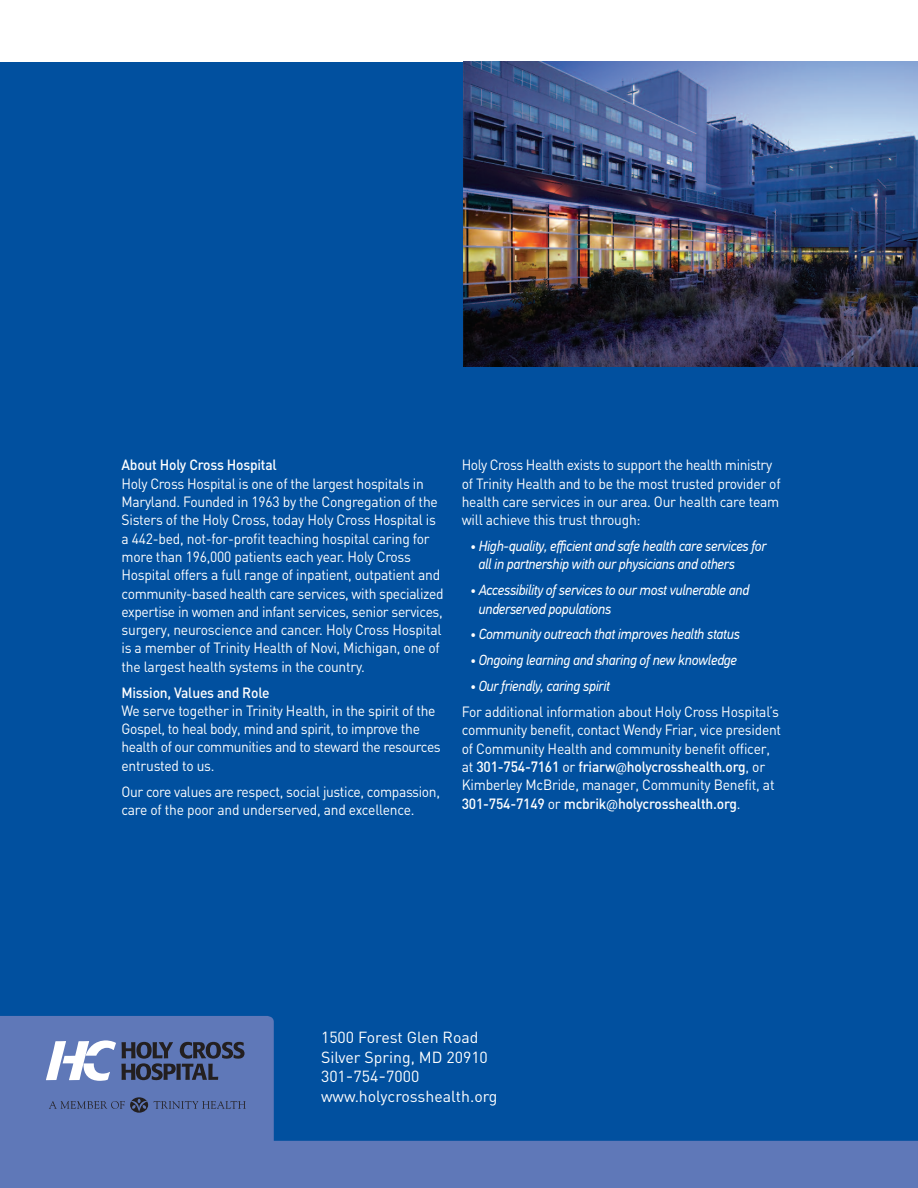
<style>
.page{position:relative;width:918px;height:1188px;background:#fff}
.page>*{position:absolute;margin:0;border:0;box-sizing:border-box;transform-origin:0 0}
.t1{font:15.9px/19.5px "DIN";color:#fff}
.t2{font:14.7px/18.3px "DIN";letter-spacing:-.015em;color:#fff;scale:.94 1}
.t3{font:italic 14.7px/18.3px "PF Din Text Pro";letter-spacing:-.015em;color:#fff;scale:.94 1}
.t4{font:500 14.7px "DIN";letter-spacing:-.015em;color:#fff;scale:.94 1}
.s1{font-weight:500}
.s2{font-family:"Meta Cond Normal LF"}
.s3{font-size:18px}
</style>
<div class="page">
<div style="left:0;top:62px;width:918px;height:1126px;background:#01509f"></div>
<img style="left:464px;top:62px;width:454px;height:305px">
<svg style="left:0;top:1016px;width:918px;height:172px"></svg>
<svg style="left:46px;top:1040px;width:199px;height:41px;background:#6b799e"></svg>
<svg style="left:154px;top:1101px;width:92px;height:8px"></svg>
<svg style="left:49px;top:1098px;width:99px;height:15px"></svg>
<p class="t4" style="left:121px;top:456px;width:167px">About Holy Cross Hospital</p>
<p class="t2" style="left:121px;top:474px;width:344px">Holy Cross Hospital is one of the largest hospitals in Maryland. Founded in 1963 by the Congregation of the Sisters of the Holy Cross, today Holy Cross Hospital is a 442-bed, not-for-profit teaching hospital caring for more than 196,000 patients each year. Holy Cross Hospital offers a full range of inpatient, outpatient and community-based health care services, with specialized expertise in women and infant services, senior services, surgery, neuroscience and cancer. Holy Cross Hospital is a member of Trinity Health of Novi, Michigan, one of the largest health systems in the country.</p>
<p class="t4" style="left:121px;top:684px;width:159px">Mission, Values and Role</p>
<p class="t2" style="left:121px;top:701px;width:341px">We serve together in Trinity Health, in the spirit of the Gospel, to heal body, mind and spirit, to improve the health of our communities and to steward the resources entrusted to us.</p>
<p class="t2" style="left:121px;top:782px;width:340px">Our core values are respect, social justice, compassion, care of the poor and underserved, and excellence.</p>
<p class="t2" style="left:462px;top:456px;width:341px">Holy Cross Health exists to support the health ministry of Trinity Health and to be the most trusted provider of health care services in our area. Our health care team will achieve this trust through:</p>
<p class="t3" style="left:479px;top:538px;width:308px;text-indent:-8px">• High-quality, efficient and safe health care services for all in partnership with our physicians and others</p>
<p class="t3" style="left:479px;top:583px;width:289px;text-indent:-8px">• Accessibility of services to our most vulnerable and underserved populations</p>
<p class="t3" style="left:470px;top:627px;width:288px">• Community outreach that improves health status</p>
<p class="t3" style="left:470px;top:653px;width:285px">• Ongoing learning and sharing of new knowledge</p>
<p class="t3" style="left:470px;top:678px;width:150px">• Our friendly, caring spirit</p>
<p class="t2" style="left:462px;top:702px;width:341px">For additional information about Holy Cross Hospital’s community benefit, contact Wendy Friar, vice president of Community Health and community benefit officer, at <span class="s1">301-754-7161</span> or <span class="s1">friarw</span><span class="s2">@</span><span class="s1">holycrosshealth.org</span>, or Kimberley McBride, manager, Community Benefit, at <span class="s1">301-754-7149</span> or <span class="s1">mcbrik</span><span class="s2">@</span><span class="s1">holycrosshealth.org</span>.</p>
<p class="t1" style="left:321px;top:1027px;width:178px">1500 Forest Glen Road<br>Silver Spring, MD 20910<br>301<span class="s3">-</span>754<span class="s3">-</span>7000 www.holycrosshealth.org</p>
</div>
